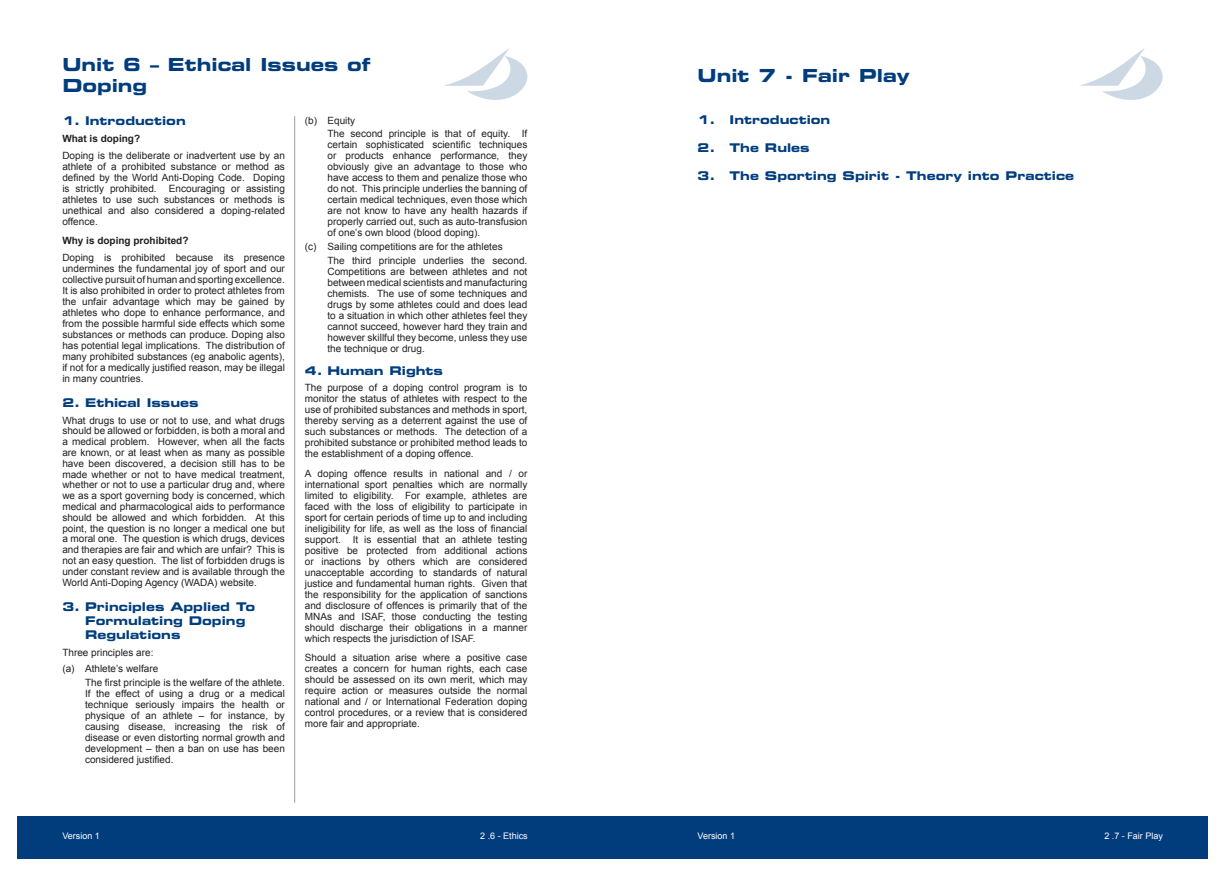
<style>
.page{position:relative;width:1225px;height:876px;background:#fff}
.page>*{position:absolute;margin:0;border:0;box-sizing:border-box;transform-origin:0 0}
.Unit_Main_Heading_bl{font:18px/21px "Eurostile LT Std Bold Ex 2";color:#013d7d}
.Tab_Section_Heading{font:12px/14px "Eurostile LT Std Bold Ex 2";color:#013d7d}
.Normal_Paragraph{font:10px/11px "Arial";color:#231f20;text-align:justify}
.a_b_c_section{font:10px/11px "Arial";color:#231f20;text-align:justify}
.ABC_Heading{font:10px "Arial";color:#231f20}
.Unit_Heading_2{font:700 10px "Arial";color:#231f20}
.t1{font:9px "Arial";color:#fff}
</style>
<div class="page">
<svg style="left:444px;top:48px;width:83px;height:52px"></svg>
<div style="left:17px;top:816px;width:595px;height:43px;background:#013d7d"></div>
<hr style="left:294px;top:116px;width:1px;height:687px;background:#9d9d9e">
<div style="left:612px;top:816px;width:596px;height:43px;background:#013d7d"></div>
<svg style="left:1079px;top:48px;width:83px;height:52px"></svg>
<p class="Unit_Main_Heading_bl" style="left:62px;top:54px;width:310px">Unit 6 – Ethical Issues of<br>Doping</p>
<p class="Tab_Section_Heading" style="left:62px;top:114px;width:125px">1. Introduction</p>
<p class="Unit_Heading_2" style="left:62px;top:132px;width:79px">What is doping?</p>
<p class="Normal_Paragraph" style="left:62px;top:150px;width:224px">Doping is the deliberate or inadvertent use by an athlete of a prohibited substance or method as defined by the World Anti-Doping Code. Doping is strictly prohibited. Encouraging or assisting athletes to use such substances or methods is unethical and also considered a doping-related offence.</p>
<p class="Unit_Heading_2" style="left:62px;top:234px;width:128px">Why is doping prohibited?</p>
<p class="Normal_Paragraph" style="left:62px;top:252px;width:224px">Doping is prohibited because its presence undermines the fundamental joy of sport and our collective pursuit of human and sporting excellence.<br>It is also prohibited in order to protect athletes from the unfair advantage which may be gained by athletes who dope to enhance performance, and from the possible harmful side effects which some substances or methods can produce. Doping also has potential legal implications. The distribution of many prohibited substances (eg anabolic agents), if not for a medically justified reason, may be illegal in many countries.</p>
<p class="Tab_Section_Heading" style="left:62px;top:396px;width:138px">2. Ethical Issues</p>
<p class="Normal_Paragraph" style="left:62px;top:415px;width:224px">What drugs to use or not to use, and what drugs should be allowed or forbidden, is both a moral and a medical problem. However, when all the facts are known, or at least when as many as possible have been discovered, a decision still has to be made whether or not to have medical treatment, whether or not to use a particular drug and, where we as a sport governing body is concerned, which medical and pharmacological aids to performance should be allowed and which forbidden. At this point, the question is no longer a medical one but a moral one. The question is which drugs, devices and therapies are fair and which are unfair? This is not an easy question. The list of forbidden drugs is under constant review and is available through the World Anti-Doping Agency (WADA) website.</p>
<p class="Tab_Section_Heading" style="left:85px;top:600px;width:172px;text-indent:-23px">3. Principles Applied To<br>Formulating Doping<br>Regulations</p>
<p class="Normal_Paragraph" style="left:62px;top:647px;width:93px">Three principles are:</p>
<p class="ABC_Heading" style="left:62px;top:662px;width:97px">(a) Athlete’s welfare</p>
<p class="a_b_c_section" style="left:85px;top:677px;width:201px">The first principle is the welfare of the athlete.<br>If the effect of using a drug or a medical technique seriously impairs the health or physique of an athlete – for instance, by causing disease, increasing the risk of disease or even distorting normal growth and development – then a ban on use has been considered justified.</p>
<p class="ABC_Heading" style="left:305px;top:113px;width:52px">(b) Equity</p>
<p class="a_b_c_section" style="left:327px;top:128px;width:201px">The second principle is that of equity. If certain sophisticated scientific techniques or products enhance performance, they obviously give an advantage to those who have access to them and penalize those who do not. This principle underlies the banning of certain medical techniques, even those which are not know to have any health hazards if properly carried out, such as auto-transfusion of one’s own blood (blood doping).</p>
<p class="ABC_Heading" style="left:305px;top:240px;width:199px">(c) Sailing competitions are for the athletes</p>
<p class="a_b_c_section" style="left:327px;top:255px;width:201px">The third principle underlies the second.<br>Competitions are between athletes and not between medical scientists and manufacturing chemists. The use of some techniques and drugs by some athletes could and does lead to a situation in which other athletes feel they cannot succeed, however hard they train and however skillful they become, unless they use the technique or drug.</p>
<p class="Tab_Section_Heading" style="left:305px;top:363px;width:140px">4. Human Rights</p>
<p class="Normal_Paragraph" style="left:305px;top:382px;width:224px">The purpose of a doping control program is to monitor the status of athletes with respect to the use of prohibited substances and methods in sport, thereby serving as a deterrent against the use of such substances or methods. The detection of a prohibited substance or prohibited method leads to the establishment of a doping offence.</p>
<p class="Normal_Paragraph" style="left:305px;top:468px;width:224px">A doping offence results in national and / or international sport penalties which are normally limited to eligibility. For example, athletes are faced with the loss of eligibility to participate in sport for certain periods of time up to and including ineligibility for life, as well as the loss of financial support. It is essential that an athlete testing positive be protected from additional actions or inactions by others which are considered unacceptable according to standards of natural justice and fundamental human rights. Given that the responsibility for the application of sanctions and disclosure of offences is primarily that of the MNAs and ISAF, those conducting the testing should discharge their obligations in a manner which respects the jurisdiction of ISAF.</p>
<p class="Normal_Paragraph" style="left:305px;top:652px;width:224px">Should a situation arise where a positive case creates a concern for human rights, each case should be assessed on its own merit, which may require action or measures outside the normal national and / or International Federation doping control procedures, or a review that is considered more fair and appropriate.</p>
<p class="t1" style="left:62px;top:830px;width:39px">Version 1</p>
<p class="t1" style="left:480px;top:830px;width:49px">2 .6 - Ethics</p>
<p class="Unit_Main_Heading_bl" style="left:697px;top:65px;width:214px">Unit 7 - Fair Play</p>
<p class="Tab_Section_Heading" style="left:697px;top:112px;width:134px">1. Introduction</p>
<p class="Tab_Section_Heading" style="left:697px;top:140px;width:114px">2. The Rules</p>
<p class="Tab_Section_Heading" style="left:697px;top:168px;width:378px">3. The Sporting Spirit - Theory into Practice</p>
<p class="t1" style="left:697px;top:830px;width:39px">Version 1</p>
<p class="t1" style="left:1104px;top:830px;width:60px">2 .7 - Fair Play</p>
</div>
